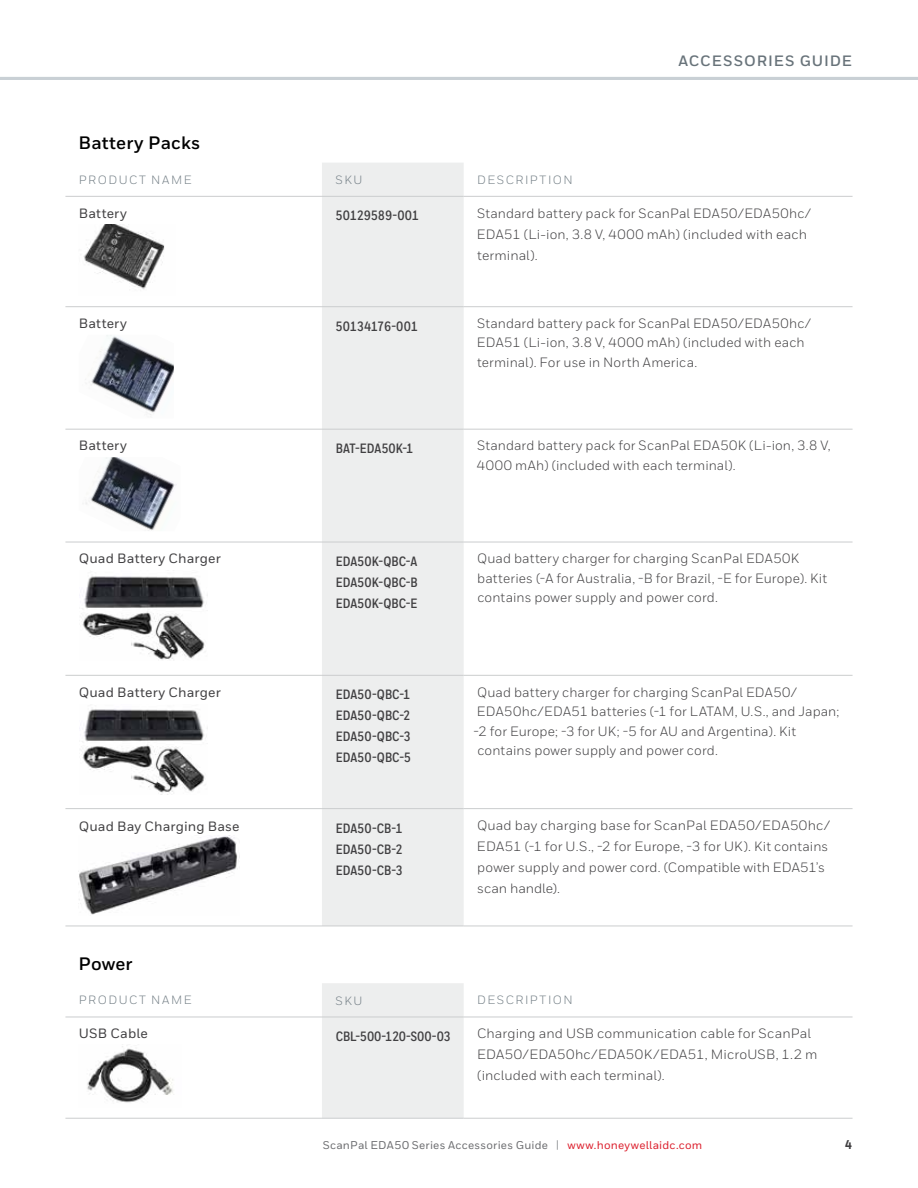
<style>
.page{position:relative;width:918px;height:1188px;background:#fff}
.page>*{position:absolute;margin:0;border:0;box-sizing:border-box;transform-origin:0 0}
.t1{font:700 18px "Honeywell Sans";letter-spacing:.005em;color:#000}
.t2{font:700 15px "Honeywell Sans";letter-spacing:.06em;color:#68737a}
.t3{font:13.5px/19.5px "Honeywell Sans";letter-spacing:.01em;color:#414042}
.t4{font:700 13.5px/21px "Honeywell Cond";color:#414042;text-align:justify}
.t5{font:500 13.5px "Honeywell Sans";letter-spacing:.01em;color:#414042}
.t6{font:800 12.75px "Honeywell Cond";color:#414042}
.t7{font:12px "Honeywell Sans";letter-spacing:.125em;color:#758087}
.t8{font:500 11.25px "Honeywell Sans";letter-spacing:.02em;color:#6d6e71}
.s1{font-size:11.4px;color:#939598}
.s2{color:#dc202e}
</style>
<div class="page">
<hr style="left:0;top:77px;width:918px;height:3px;background:#c9d0d5">
<div style="left:322px;top:163px;width:142px;height:763px;background:#edeeee"></div>
<hr style="left:65px;top:675px;width:257px;height:1px;background:#cbcdce">
<hr style="left:322px;top:675px;width:142px;height:1px;background:#cbcdce">
<hr style="left:464px;top:675px;width:389px;height:1px;background:#cbcdce">
<hr style="left:65px;top:808px;width:257px;height:1px;background:#cbcdce">
<hr style="left:322px;top:808px;width:142px;height:1px;background:#cbcdce">
<hr style="left:464px;top:808px;width:389px;height:1px;background:#cbcdce">
<hr style="left:65px;top:926px;width:257px;height:1px;background:#cbcdce">
<hr style="left:322px;top:926px;width:142px;height:1px;background:#cbcdce">
<hr style="left:464px;top:926px;width:389px;height:1px;background:#cbcdce">
<hr style="left:464px;top:196px;width:389px;height:1px;background:#cbcdce">
<hr style="left:464px;top:306px;width:389px;height:1px;background:#cbcdce">
<hr style="left:464px;top:429px;width:389px;height:1px;background:#cbcdce">
<hr style="left:464px;top:542px;width:389px;height:1px;background:#cbcdce">
<hr style="left:65px;top:196px;width:257px;height:1px;background:#cbcdce">
<hr style="left:65px;top:306px;width:257px;height:1px;background:#cbcdce">
<hr style="left:65px;top:429px;width:257px;height:1px;background:#cbcdce">
<hr style="left:65px;top:542px;width:257px;height:1px;background:#cbcdce">
<hr style="left:322px;top:196px;width:142px;height:1px;background:#cbcdce">
<hr style="left:322px;top:306px;width:142px;height:1px;background:#cbcdce">
<hr style="left:322px;top:429px;width:142px;height:1px;background:#cbcdce">
<hr style="left:322px;top:542px;width:142px;height:1px;background:#cbcdce">
<img style="left:83px;top:224px;width:82px;height:66px">
<img style="left:85px;top:335px;width:89px;height:80px">
<img style="left:85px;top:457px;width:92px;height:74px">
<img style="left:82px;top:576px;width:123px;height:84px">
<img style="left:82px;top:709px;width:123px;height:84px">
<img style="left:79px;top:835px;width:160px;height:80px">
<div style="left:322px;top:983px;width:142px;height:135px;background:#edeeee"></div>
<hr style="left:322px;top:1118px;width:142px;height:1px;background:#cbcdce">
<hr style="left:464px;top:1118px;width:389px;height:1px;background:#cbcdce">
<hr style="left:65px;top:1118px;width:257px;height:1px;background:#cbcdce">
<hr style="left:464px;top:1017px;width:389px;height:1px;background:#cbcdce">
<hr style="left:65px;top:1017px;width:257px;height:1px;background:#cbcdce">
<hr style="left:322px;top:1017px;width:142px;height:1px;background:#cbcdce">
<img style="left:87px;top:1046px;width:87px;height:57px">
<p class="t2" style="left:678px;top:52px;width:175px">ACCESSORIES GUIDE</p>
<h1 class="t1" style="left:79px;top:132px;width:123px">Battery Packs</h1>
<p class="t7" style="left:79px;top:172px;width:114px">PRODUCT NAME</p>
<p class="t7" style="left:336px;top:173px;width:28px">SKU</p>
<p class="t7" style="left:477px;top:172px;width:97px">DESCRIPTION</p>
<p class="t5" style="left:79px;top:205px;width:50px">Battery</p>
<p class="t4" style="left:336px;top:206px;width:85px">50129589-001</p>
<p class="t3" style="left:477px;top:202px;width:336px;line-height:21px">Standard battery pack for ScanPal EDA50/EDA50hc/<br>EDA51 (Li-ion, 3.8 V, 4000 mAh) (included with each terminal).</p>
<p class="t5" style="left:79px;top:315px;width:50px">Battery</p>
<p class="t4" style="left:336px;top:316px;width:84px">50134176-001</p>
<p class="t3" style="left:477px;top:314px;width:336px">Standard battery pack for ScanPal EDA50/EDA50hc/<br>EDA51 (Li-ion, 3.8 V, 4000 mAh) (included with each terminal). For use in North America.</p>
<p class="t5" style="left:79px;top:438px;width:50px">Battery</p>
<p class="t4" style="left:336px;top:438px;width:79px">BAT-EDA50K-1</p>
<p class="t3" style="left:477px;top:436px;width:355px">Standard battery pack for ScanPal EDA50K (Li-ion, 3.8 V,<br>4000 mAh) (included with each terminal).</p>
<p class="t5" style="left:79px;top:550px;width:144px">Quad Battery Charger</p>
<p class="t4" style="left:336px;top:551px;width:83px">EDA50K-QBC-A EDA50K-QBC-B EDA50K-QBC-E</p>
<p class="t3" style="left:477px;top:549px;width:352px">Quad battery charger for charging ScanPal EDA50K batteries (-A for Australia, -B for Brazil, -E for Europe). Kit contains power supply and power cord.</p>
<p class="t5" style="left:79px;top:684px;width:144px">Quad Battery Charger</p>
<p class="t4" style="left:336px;top:684px;width:77px">EDA50-QBC-1<br>EDA50-QBC-2<br>EDA50-QBC-3<br>EDA50-QBC-5</p>
<p class="t3" style="left:474px;top:682px;width:367px">Quad battery charger for charging ScanPal EDA50/ EDA50hc/EDA51 batteries (-1 for LATAM, U.S., and Japan; -2 for Europe; -3 for UK; -5 for AU and Argentina). Kit contains power supply and power cord.</p>
<p class="t5" style="left:79px;top:818px;width:162px">Quad Bay Charging Base</p>
<p class="t4" style="left:336px;top:818px;width:69px">EDA50-CB-1<br>EDA50-CB-2<br>EDA50-CB-3</p>
<p class="t3" style="left:477px;top:815px;width:355px;line-height:21px">Quad bay charging base for ScanPal EDA50/EDA50hc/ EDA51 (-1 for U.S., -2 for Europe, -3 for UK). Kit contains power supply and power cord. (Compatible with EDA51’s scan handle).</p>
<h1 class="t1" style="left:79px;top:953px;width:56px">Power</h1>
<p class="t7" style="left:79px;top:993px;width:114px">PRODUCT NAME</p>
<p class="t7" style="left:336px;top:993px;width:28px">SKU</p>
<p class="t7" style="left:477px;top:993px;width:97px">DESCRIPTION</p>
<p class="t5" style="left:79px;top:1025px;width:70px">USB Cable</p>
<p class="t4" style="left:336px;top:1026px;width:117px">CBL-500-120-S00-03</p>
<p class="t3" style="left:477px;top:1023px;width:342px;line-height:21px">Charging and USB communication cable for ScanPal<br>EDA50/EDA50hc/EDA50K/EDA51, MicroUSB, 1.2 m (included with each terminal).</p>
<p class="t8" style="left:323px;top:1138px;width:381px">ScanPal EDA50 Series Accessories Guide <span class="s1">|</span> <span class="s2">www.honeywellaidc.com</span></p>
<p class="t6" style="left:845px;top:1137px;width:8px">4</p>
</div>
